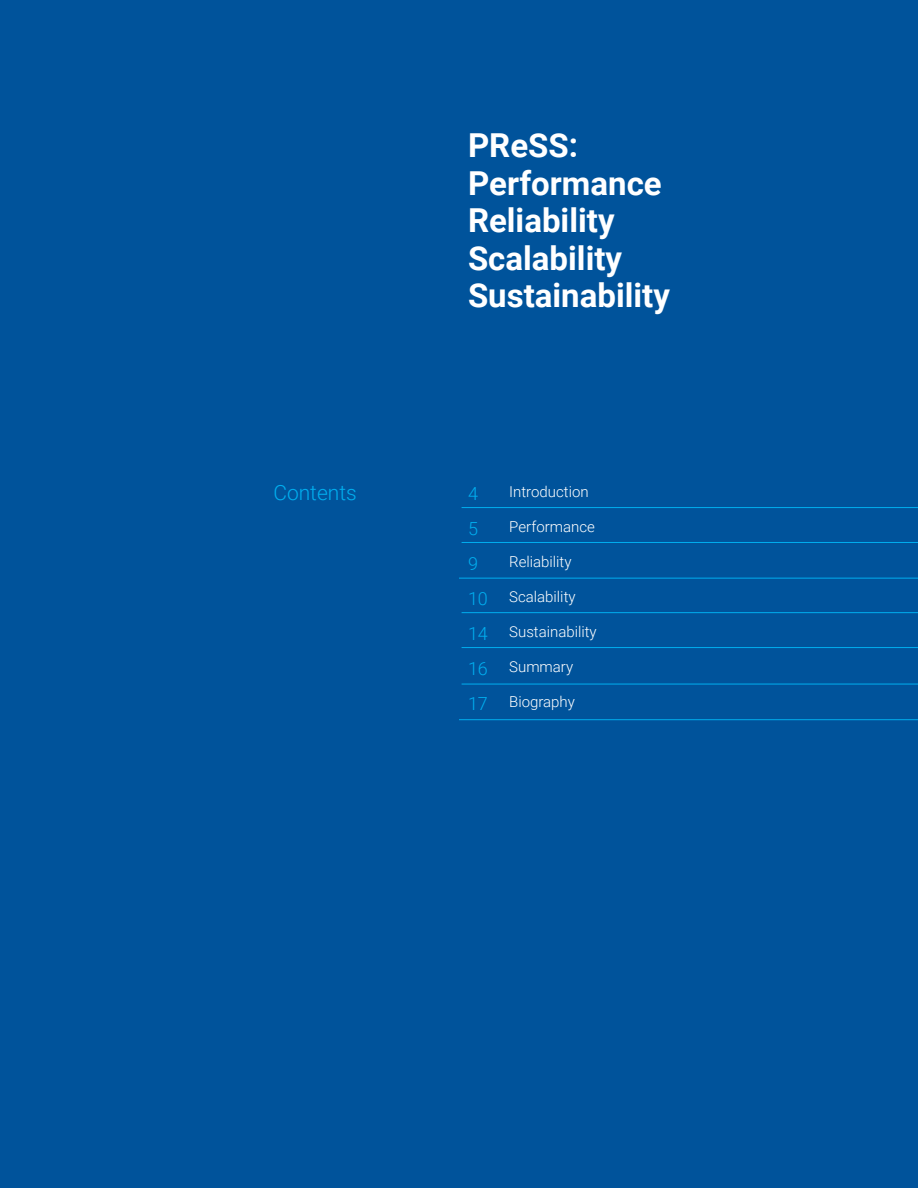
<style>
.page{position:relative;width:918px;height:1188px;background:#00539b}
.page>*{position:absolute;margin:0;border:0;box-sizing:border-box;transform-origin:0 0}
.t1{font:700 33px/37.5px "Roboto";color:#fff}
.t2{font:300 21px "Roboto";color:#00aeef}
.t3{font:300 18px/35px "Roboto";color:#00aeef}
.t4{font:300 15px "Roboto";color:#fff}
</style>
<div class="page">
<hr style="left:462px;top:507px;width:456px;height:1px;background:#00aeef">
<hr style="left:462px;top:612px;width:456px;height:1px;background:#00aeef">
<hr style="left:462px;top:542px;width:456px;height:1px;background:#00aeef">
<hr style="left:462px;top:647px;width:456px;height:1px;background:#00aeef">
<hr style="left:462px;top:684px;width:456px;height:1px;background:#00aeef">
<hr style="left:459px;top:578px;width:459px;height:1px;background:#00aeef">
<hr style="left:459px;top:719px;width:459px;height:1px;background:#00aeef">
<h2 class="t2" style="left:273px;top:478px;width:85px">Contents</h2>
<h1 class="t1" style="left:468px;top:126px;width:204px">PReSS:<br>Performance<br>Reliability<br>Scalability<br>Sustainability</h1>
<p class="t3" style="left:468px;top:476px;width:21px">4<br>5<br>9<br>10<br>14<br>16<br>17</p>
<p class="t4" style="left:509px;top:481px;width:81px">Introduction</p>
<p class="t4" style="left:509px;top:516px;width:87px">Performance</p>
<p class="t4" style="left:509px;top:551px;width:64px">Reliability</p>
<p class="t4" style="left:509px;top:586px;width:68px">Scalability</p>
<p class="t4" style="left:509px;top:621px;width:89px">Sustainability</p>
<p class="t4" style="left:509px;top:656px;width:65px">Summary</p>
<p class="t4" style="left:509px;top:691px;width:67px">Biography</p>
</div>
